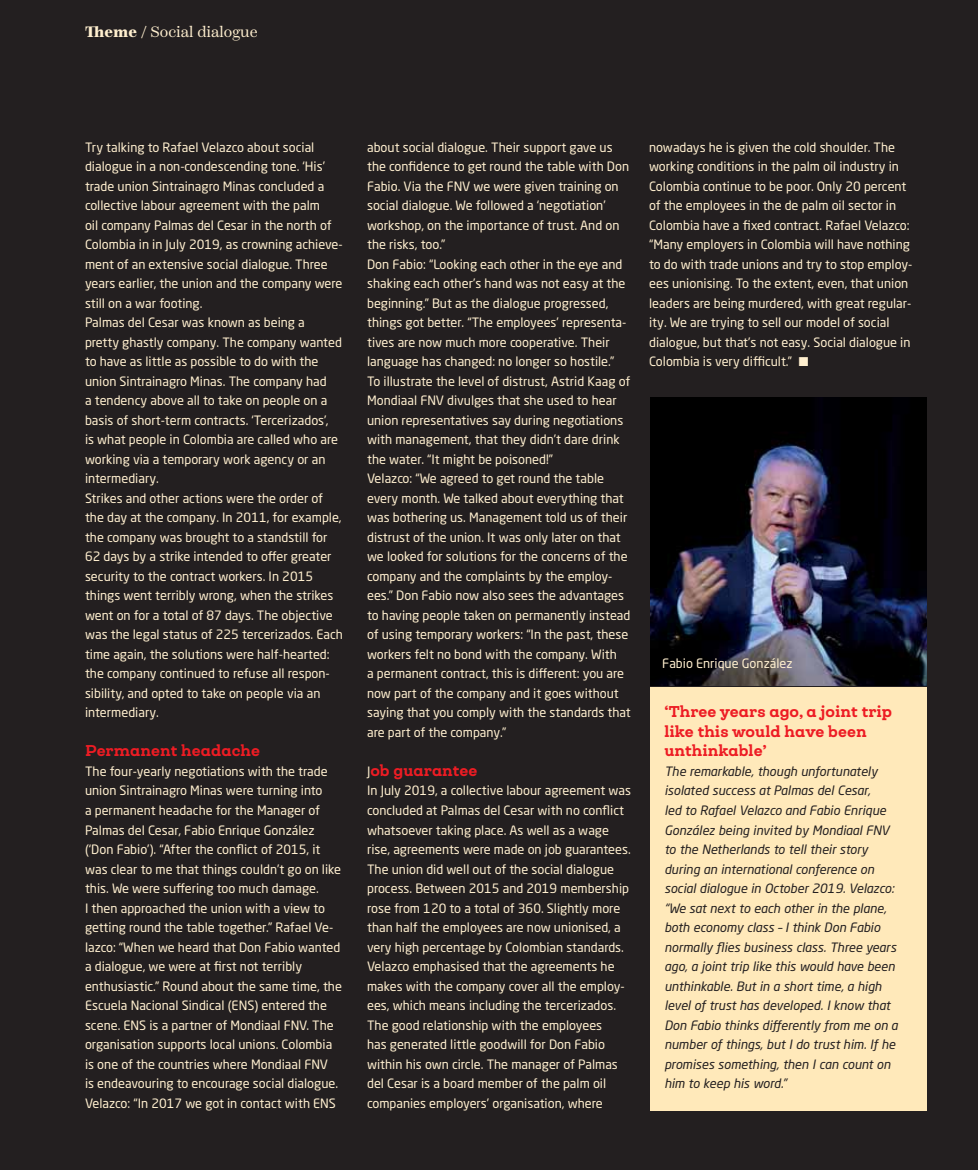
<style>
.page{position:relative;width:978px;height:1170px;background:#fff}
.page>*{position:absolute;margin:0;border:0;box-sizing:border-box;transform-origin:0 0}
.t1{font:900 15px/19.5px "Queulat";letter-spacing:.005em;color:#ed1c24}
.t2{font:15px "Scotch Text";color:#ffefcf}
.t3{font:12.75px/19.5px "Neo Sans Std";color:#ffefcf}
.t4{font:italic 12.75px/19.5px "Neo Sans Std";color:#231f20}
.s1{font-weight:900}
.s2{font-family:"Neo Sans Std";font-weight:400;font-size:12.75px;color:#ffefcf}
</style>
<div class="page">
<div style="left:0;top:0;width:978px;height:1169px;background:#231f20"></div>
<div style="left:650px;top:687px;width:276px;height:424px;background:#ffe9ba"></div>
<img style="left:651px;top:397px;width:276px;height:289px">
<p class="t2" style="left:85px;top:24px;width:174px"><span class="s1">Theme /</span> Social dialogue</p>
<p class="t3" style="left:85px;top:138px;width:259px">Try talking to Rafael Velazco about social dialogue in a non-condescending tone. ‘His’ trade union Sintrainagro Minas concluded a collective labour agreement with the palm<br>oil company Palmas del Cesar in the north of Colombia in in July 2019, as crowning achieve&shy;ment of an extensive social dialogue. Three years earlier, the union and the company were still on a war footing.<br>Palmas del Cesar was known as being a<br>pretty ghastly company. The company wanted to have as little as possible to do with the union Sintrainagro Minas. The company had<br>a tendency above all to take on people on a basis of short-term contracts. ‘Tercerizados’,<br>is what people in Colombia are called who are working via a temporary work agency or an intermediary.<br>Strikes and other actions were the order of the day at the company. In 2011, for example, the company was brought to a standstill for 62 days by a strike intended to offer greater security to the contract workers. In 2015 things went terribly wrong, when the strikes went on for a total of 87 days. The objective was the legal status of 225 tercerizados. Each time again, the solutions were half-hearted: the company continued to refuse all respon&shy;sibility, and opted to take on people via an intermediary.</p>
<p class="t1" style="left:85px;top:743px;width:176px">Permanent headache</p>
<p class="t3" style="left:85px;top:762px;width:258px">The four-yearly negotiations with the trade union Sintrainagro Minas were turning into<br>a permanent headache for the Manager of Palmas del Cesar, Fabio Enrique González (‘Don Fabio’). “After the conflict of 2015, it was clear to me that things couldn’t go on like this. We were suffering too much damage.<br>I then approached the union with a view to getting round the table together.” Rafael Ve&shy;lazco: “When we heard that Don Fabio wanted a dialogue, we were at first not terribly enthusiastic.” Round about the same time, the Escuela Nacional Sindical (ENS) entered the scene. ENS is a partner of Mondiaal FNV. The organisation supports local unions. Colombia is one of the countries where Mondiaal FNV<br>is endeavouring to encourage social dialogue.<br>Velazco: “In 2017 we got in contact with ENS</p>
<p class="t3" style="left:367px;top:138px;width:265px">about social dialogue. Their support gave us the confidence to get round the table with Don Fabio. Via the FNV we were given training on social dialogue. We followed a ‘negotiation’ workshop, on the importance of trust. And on the risks, too.”<br>Don Fabio: “Looking each other in the eye and shaking each other’s hand was not easy at the beginning.” But as the dialogue progressed, things got better. “The employees’ representa&shy;tives are now much more cooperative. Their language has changed: no longer so hostile.” To illustrate the level of distrust, Astrid Kaag of Mondiaal FNV divulges that she used to hear union representatives say during negotiations with management, that they didn’t dare drink the water. “It might be poisoned!”<br>Velazco: “We agreed to get round the table every month. We talked about everything that was bothering us. Management told us of their distrust of the union. It was only later on that we looked for solutions for the concerns of the company and the complaints by the employ&shy;ees.” Don Fabio now also sees the advantages to having people taken on permanently instead of using temporary workers: “In the past, these workers felt no bond with the company. With<br>a permanent contract, this is different: you are now part of the company and it goes without saying that you comply with the standards that are part of the company.”</p>
<p class="t1" style="left:367px;top:762px;width:112px"><span class="s2">J</span>ob guarantee</p>
<p class="t3" style="left:367px;top:782px;width:265px">In July 2019, a collective labour agreement was concluded at Palmas del Cesar with no conflict whatsoever taking place. As well as a wage rise, agreements were made on job guarantees.<br>The union did well out of the social dialogue process. Between 2015 and 2019 membership rose from 120 to a total of 360. Slightly more than half the employees are now unionised, a very high percentage by Colombian standards.<br>Velazco emphasised that the agreements he makes with the company cover all the employ&shy;ees, which means including the tercerizados.<br>The good relationship with the employees<br>has generated little goodwill for Don Fabio within his own circle. The manager of Palmas del Cesar is a board member of the palm oil companies employers’ organisation, where</p>
<p class="t3" style="left:649px;top:138px;width:265px">nowadays he is given the cold shoulder. The working conditions in the palm oil industry in Colombia continue to be poor. Only 20 percent of the employees in the de palm oil sector in Colombia have a fixed contract. Rafael Velazco: “Many employers in Colombia will have nothing to do with trade unions and try to stop employ&shy;ees unionising. To the extent, even, that union leaders are being murdered, with great regular&shy;ity. We are trying to sell our model of social dialogue, but that’s not easy. Social dialogue in Colombia is very difficult.”</p>
<p class="t3" style="left:662px;top:654px;width:132px">Fabio Enrique González</p>
<p class="t1" style="left:664px;top:704px;width:229px">‘Three years ago, a joint trip like this would have been unthinkable’</p>
<p class="t4" style="left:664px;top:762px;width:235px">The remarkable, though unfortunately isolated success at Palmas del Cesar,<br>led to Rafael Velazco and Fabio Enrique González being invited by Mondiaal FNV to the Netherlands to tell their story during an international conference on social dialogue in October 2019. Velazco: “We sat next to each other in the plane, both economy class – I think Don Fabio normally flies business class. Three years ago, a joint trip like this would have been unthinkable. But in a short time, a high level of trust has developed. I know that Don Fabio thinks differently from me on a number of things, but I do trust him. If he promises something, then I can count on him to keep his word.”</p>
</div>
